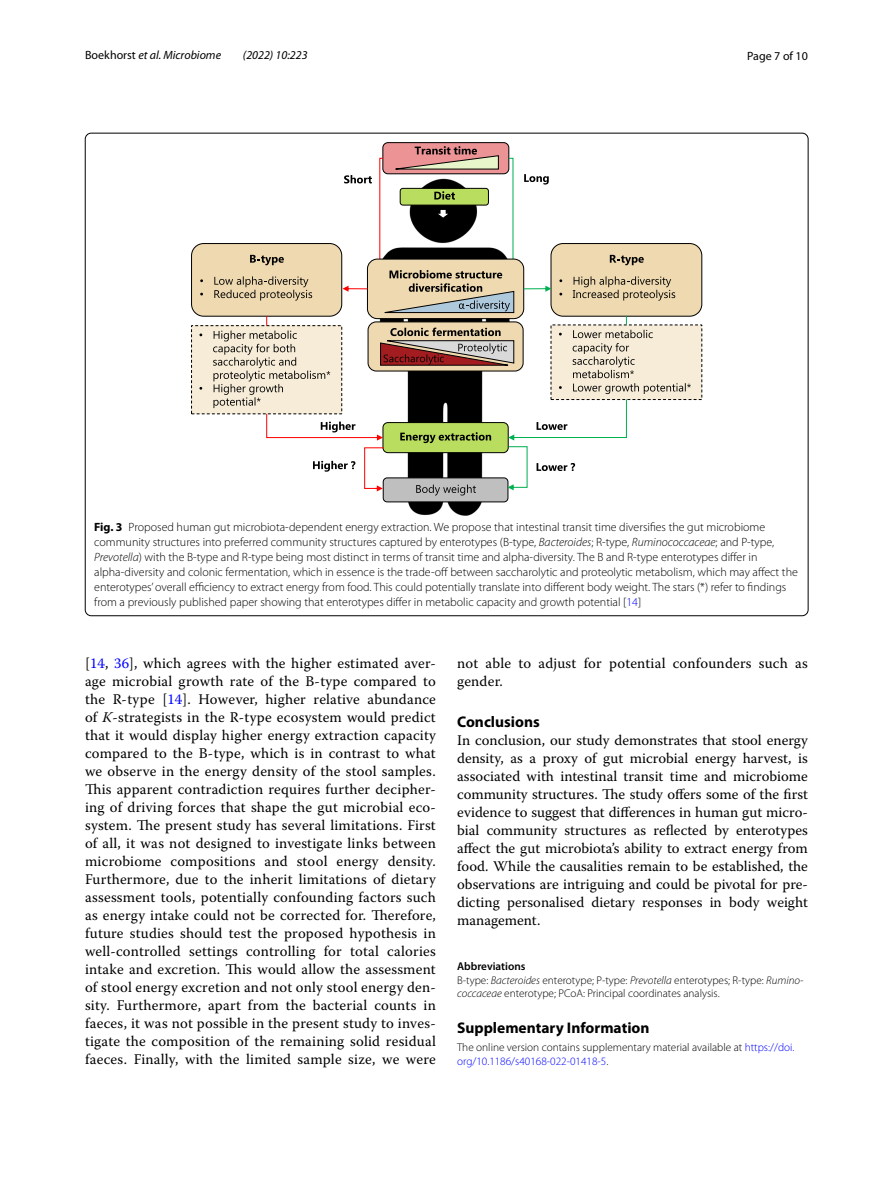
<style>
.page{position:relative;width:893px;height:1187px;background:#fff}
.page>*{position:absolute;margin:0;border:0;box-sizing:border-box;transform-origin:0 0}
.t1{font:700 15.45px "Myriad Pro";color:#000}
.t2{font:14.7px/18px "Warnock Pro";letter-spacing:.015em;color:#000;text-align:justify}
.t3{font:300 12px/15px "Myriad Pro";color:#000}
.t4{font:italic 12px "Myriad Pro";color:#000}
.t5{font:12px "Myriad Pro";color:#000}
.t6{font:300 11.25px/13.5px "Myriad Pro";color:#000}
.s1{font-style:normal}
.s2{font-weight:700}
.s3{font-style:italic}
.s4{color:#00f}
.s5{font-weight:600}
</style>
<div class="page">
<img style="left:382px;top:495px;width:127px;height:20px">
<div style="left:192px;top:243px;width:150px;height:73px;background:#eed9b0;border-radius:12px"></div>
<div style="left:551px;top:243px;width:151px;height:73px;background:#eed9b0;border-radius:12px"></div>
<div style="left:383px;top:143px;width:126px;height:31px;background:#ec9395;border-radius:5px"></div>
<div style="left:382px;top:142px;width:127px;height:32px;border:1px solid #000;border-radius:5px"></div>
<div style="left:192px;top:325px;width:150px;height:89px;background:#f6ecd8"></div>
<div style="left:551px;top:325px;width:151px;height:74px;background:#f6ecd8"></div>
<div style="left:383px;top:478px;width:125px;height:24px;background:#bfbfbf;border-radius:4px"></div>
<div style="left:383px;top:477px;width:125px;height:25px;border:1px solid #000;border-radius:4px"></div>
<svg style="left:213px;top:146px;width:478px;height:349px"></svg>
<p class="t4" style="left:85px;top:48px;width:138px"><span class="s1">Boekhorst</span> et al. Microbiome</p>
<p class="t4" style="left:243px;top:48px;width:66px">(2022) 10:223</p>
<p class="t5" style="left:747px;top:48px;width:62px">Page 7 of 10</p>
<p class="t3" style="left:94px;top:519px;width:705px"><span class="s2">Fig. 3</span> Proposed human gut microbiota-dependent energy extraction. We propose that intestinal transit time diversifies the gut microbiome community structures into preferred community structures captured by enterotypes (B-type, <span class="s3">Bacteroides</span>; R-type, <span class="s3">Ruminococcaceae</span>; and P-type, <span class="s3">Prevotella</span>) with the B-type and R-type being most distinct in terms of transit time and alpha-diversity. The B and R-type enterotypes differ in alpha-diversity and colonic fermentation, which in essence is the trade-off between saccharolytic and proteolytic metabolism, which may affect the enterotypes’ overall efficiency to extract energy from food. This could potentially translate into different body weight. The stars (*) refer to findings from a previously published paper showing that enterotypes differ in metabolic capacity and growth potential [<span class="s4">14</span>]</p>
<p class="t2" style="left:85px;top:654px;width:352px">[<span class="s4">14</span>, <span class="s4">36</span>], which agrees with the higher estimated aver&shy;age microbial growth rate of the B-type compared to the R-type [<span class="s4">14</span>]. However, higher relative abundance of <span class="s3">K</span>-strategists in the R-type ecosystem would predict that it would display higher energy extraction capacity compared to the B-type, which is in contrast to what we observe in the energy density of the stool samples.<br>This apparent contradiction requires further decipher&shy;ing of driving forces that shape the gut microbial eco&shy;system. The present study has several limitations. First of all, it was not designed to investigate links between microbiome compositions and stool energy density.<br>Furthermore, due to the inherit limitations of dietary assessment tools, potentially confounding factors such as energy intake could not be corrected for. Therefore, future studies should test the proposed hypothesis in well-controlled settings controlling for total calories intake and excretion. This would allow the assessment of stool energy excretion and not only stool energy den&shy;sity. Furthermore, apart from the bacterial counts in faeces, it was not possible in the present study to inves&shy;tigate the composition of the remaining solid residual faeces. Finally, with the limited sample size, we were</p>
<p class="t2" style="left:457px;top:654px;width:352px">not able to adjust for potential confounders such as gender.</p>
<p class="t1" style="left:457px;top:712px;width:84px">Conclusions</p>
<p class="t2" style="left:457px;top:731px;width:352px">In conclusion, our study demonstrates that stool energy density, as a proxy of gut microbial energy harvest, is associated with intestinal transit time and microbiome community structures. The study offers some of the first evidence to suggest that differences in human gut micro&shy;bial community structures as reflected by enterotypes affect the gut microbiota’s ability to extract energy from food. While the causalities remain to be established, the observations are intriguing and could be pivotal for pre&shy;dicting personalised dietary responses in body weight management.</p>
<p class="t6" style="left:457px;top:960px;width:348px"><span class="s5">Abbreviations<br></span>B-type: <span class="s3">Bacteroides</span> enterotype; P-type: <span class="s3">Prevotella</span> enterotypes; R-type: <span class="s3">Rumino&shy;coccaceae</span> enterotype; PCoA: Principal coordinates analysis.</p>
<p class="t1" style="left:457px;top:1018px;width:194px">Supplementary Information</p>
<p class="t6" style="left:457px;top:1041px;width:339px">The online version contains supplementary material available at <span class="s4">https://doi. org/10.1186/s40168-022-01418-5</span>.</p>
</div>
